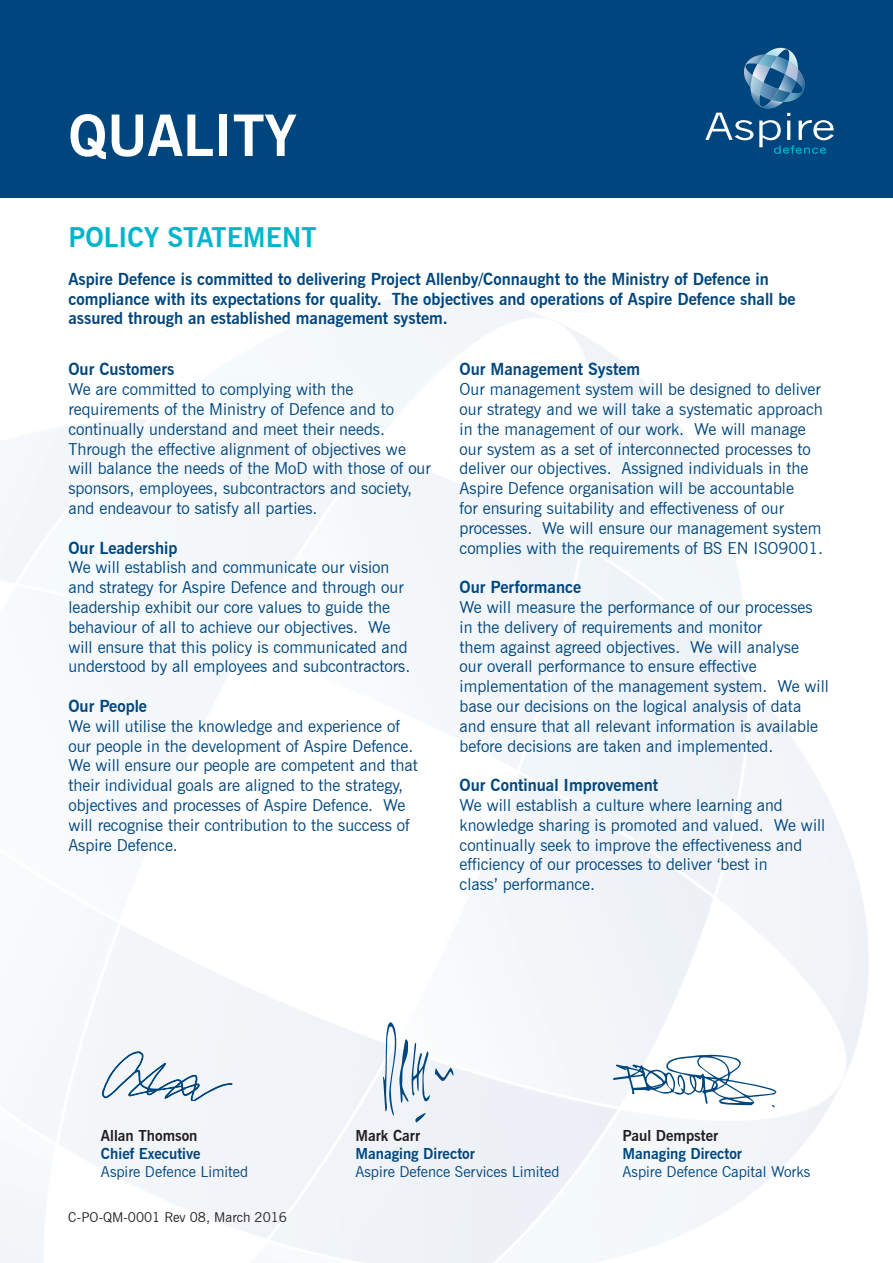
<style>
.page{position:relative;width:893px;height:1263px;background:#fff}
.page>*{position:absolute;margin:0;border:0;box-sizing:border-box;transform-origin:0 0}
.t1{font:700 57px "News Gothic BT";color:#fff}
.t2{font:700 27px "News Gothic BT";color:#00b5cb}
.t3{font:16.5px/19.8px "News Gothic BT";color:#00467e}
.t4{font:700 16.5px/19.8px "News Gothic BT";color:#00467e}
.t5{font:15px "News Gothic BT";color:#00467e}
.t6{font:700 15px "News Gothic BT";color:#00467e}
.t7{font:700 15px "News Gothic BT";color:#231f20}
.t8{font:13.5px "News Gothic BT";color:#231f20}
</style>
<div class="page">
<img style="left:0;top:296px;width:869px;height:967px">
<div style="left:0;top:0;width:893px;height:198px;background:#00467e"></div>
<svg style="left:383px;top:1022px;width:70px;height:100px"></svg>
<svg style="left:613px;top:1055px;width:163px;height:52px"></svg>
<svg style="left:102px;top:1051px;width:131px;height:49px"></svg>
<svg style="left:705px;top:48px;width:129px;height:106px"></svg>
<p class="t1" style="left:68px;top:101px;width:230px">QUALITY</p>
<p class="t2" style="left:68px;top:221px;width:250px">POLICY STATEMENT</p>
<p class="t4" style="left:68px;top:269px;width:729px">Aspire Defence is committed to delivering Project Allenby/Connaught to the Ministry of Defence in compliance with its expectations for quality. The objectives and operations of Aspire Defence shall be assured through an established management system.</p>
<p class="t4" style="left:68px;top:359px;width:107px">Our Customers</p>
<p class="t3" style="left:68px;top:379px;width:364px">We are committed to complying with the requirements of the Ministry of Defence and to continually understand and meet their needs.<br>Through the effective alignment of objectives we will balance the needs of the MoD with those of our sponsors, employees, subcontractors and society, and endeavour to satisfy all parties.</p>
<p class="t4" style="left:68px;top:538px;width:111px">Our Leadership</p>
<p class="t3" style="left:68px;top:557px;width:344px">We will establish and communicate our vision and strategy for Aspire Defence and through our leadership exhibit our core values to guide the behaviour of all to achieve our objectives. We will ensure that this policy is communicated and understood by all employees and subcontractors.</p>
<p class="t4" style="left:68px;top:696px;width:80px">Our People</p>
<p class="t3" style="left:68px;top:716px;width:351px">We will utilise the knowledge and experience of our people in the development of Aspire Defence.<br>We will ensure our people are competent and that their individual goals are aligned to the strategy, objectives and processes of Aspire Defence. We will recognise their contribution to the success of Aspire Defence.</p>
<p class="t4" style="left:460px;top:359px;width:182px">Our Management System</p>
<p class="t3" style="left:460px;top:379px;width:365px">Our management system will be designed to deliver our strategy and we will take a systematic approach in the management of our work. We will manage our system as a set of interconnected processes to deliver our objectives. Assigned individuals in the Aspire Defence organisation will be accountable<br>for ensuring suitability and effectiveness of our processes. We will ensure our management system complies with the requirements of BS EN ISO9001.</p>
<p class="t4" style="left:460px;top:577px;width:123px">Our Performance</p>
<p class="t3" style="left:460px;top:597px;width:371px">We will measure the performance of our processes in the delivery of requirements and monitor<br>them against agreed objectives. We will analyse<br>our overall performance to ensure effective implementation of the management system. We will base our decisions on the logical analysis of data and ensure that all relevant information is available before decisions are taken and implemented.</p>
<p class="t4" style="left:460px;top:775px;width:200px">Our Continual Improvement</p>
<p class="t3" style="left:460px;top:795px;width:367px">We will establish a culture where learning and knowledge sharing is promoted and valued. We will continually seek to improve the effectiveness and efficiency of our processes to deliver ‘best in</p>
<p class="t3" style="left:460px;top:874px;width:137px">class’ performance.</p>
<p class="t7" style="left:101px;top:1127px;width:98px">Allan Thomson</p>
<p class="t6" style="left:101px;top:1145px;width:101px">Chief Executive</p>
<p class="t5" style="left:101px;top:1163px;width:149px">Aspire Defence Limited</p>
<p class="t8" style="left:68px;top:1209px;width:221px">C-PO-QM-0001 Rev 08, March 2016</p>
<p class="t7" style="left:355px;top:1127px;width:66px">Mark Carr</p>
<p class="t6" style="left:355px;top:1145px;width:121px">Managing Director</p>
<p class="t5" style="left:355px;top:1163px;width:206px">Aspire Defence Services Limited</p>
<p class="t7" style="left:623px;top:1127px;width:97px">Paul Dempster</p>
<p class="t6" style="left:623px;top:1145px;width:121px">Managing Director</p>
<p class="t5" style="left:623px;top:1163px;width:189px">Aspire Defence Capital Works</p>
</div>
